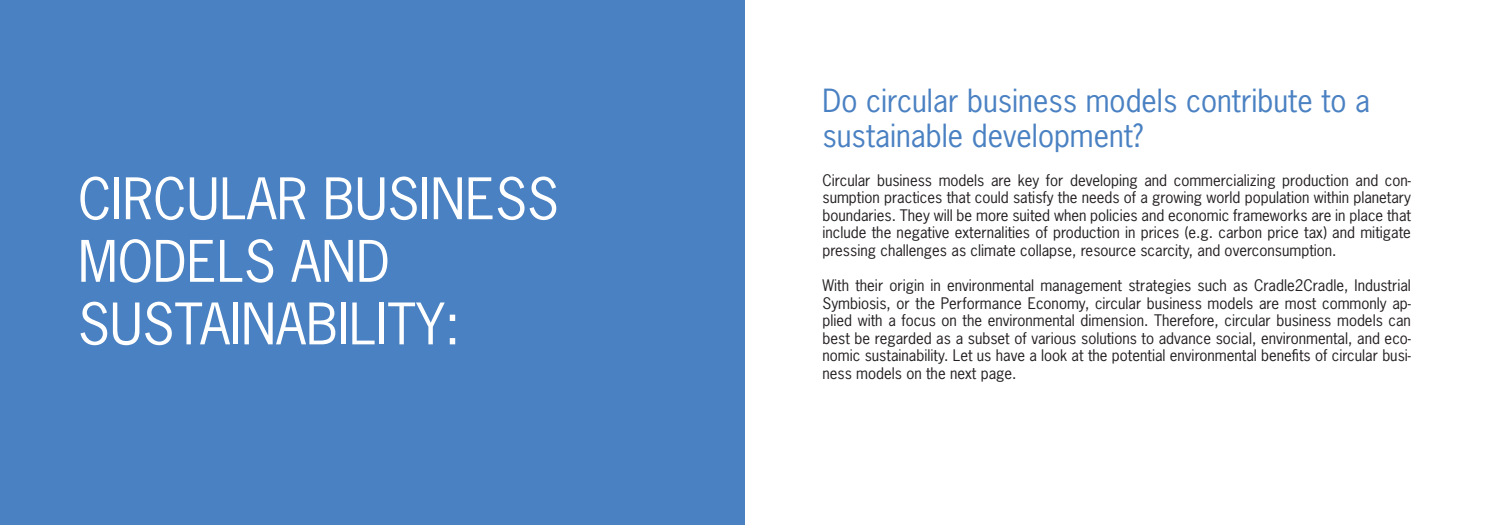
<style>
.page{position:relative;width:1489px;height:525px;background:#fff}
.page>*{position:absolute;margin:0;border:0;box-sizing:border-box;transform-origin:0 0}
.Rubriksida_blå_bg{font:53.75px/62.5px "News Gothic Std";color:#fff}
.Rubrik_blå{font:30px/35px "News Gothic Std";color:#4a81c2}
.Brödtext{font:15px/17.5px "News Gothic Std";color:#231f20;text-align:justify}
</style>
<div class="page">
<div style="left:0;top:0;width:744px;height:524px;background:#4a81c2"></div>
<p class="Rubriksida_blå_bg" style="left:78px;top:167px;width:482px">CIRCULAR BUSINESS<br>MODELS AND<br>SUSTAINABILITY:</p>
<p class="Rubrik_blå" style="left:822px;top:83px;width:549px">Do circular business models contribute to a sustainable development?</p>
<p class="Brödtext" style="left:822px;top:171px;width:590px">Circular business models are key for developing and commercializing production and con&shy;sumption practices that could satisfy the needs of a growing world population within planetary boundaries. They will be more suited when policies and economic frameworks are in place that include the negative externalities of production in prices (e.g. carbon price tax) and mitigate pressing challenges as climate collapse, resource scarcity, and overconsumption.</p>
<p class="Brödtext" style="left:822px;top:276px;width:590px">With their origin in environmental management strategies such as Cradle2Cradle, Industrial Symbiosis, or the Performance Economy, circular business models are most commonly ap&shy;plied with a focus on the environmental dimension. Therefore, circular business models can best be regarded as a subset of various solutions to advance social, environmental, and eco&shy;nomic sustainability. Let us have a look at the potential environmental benefits of circular busi&shy;ness models on the next page.</p>
</div>
